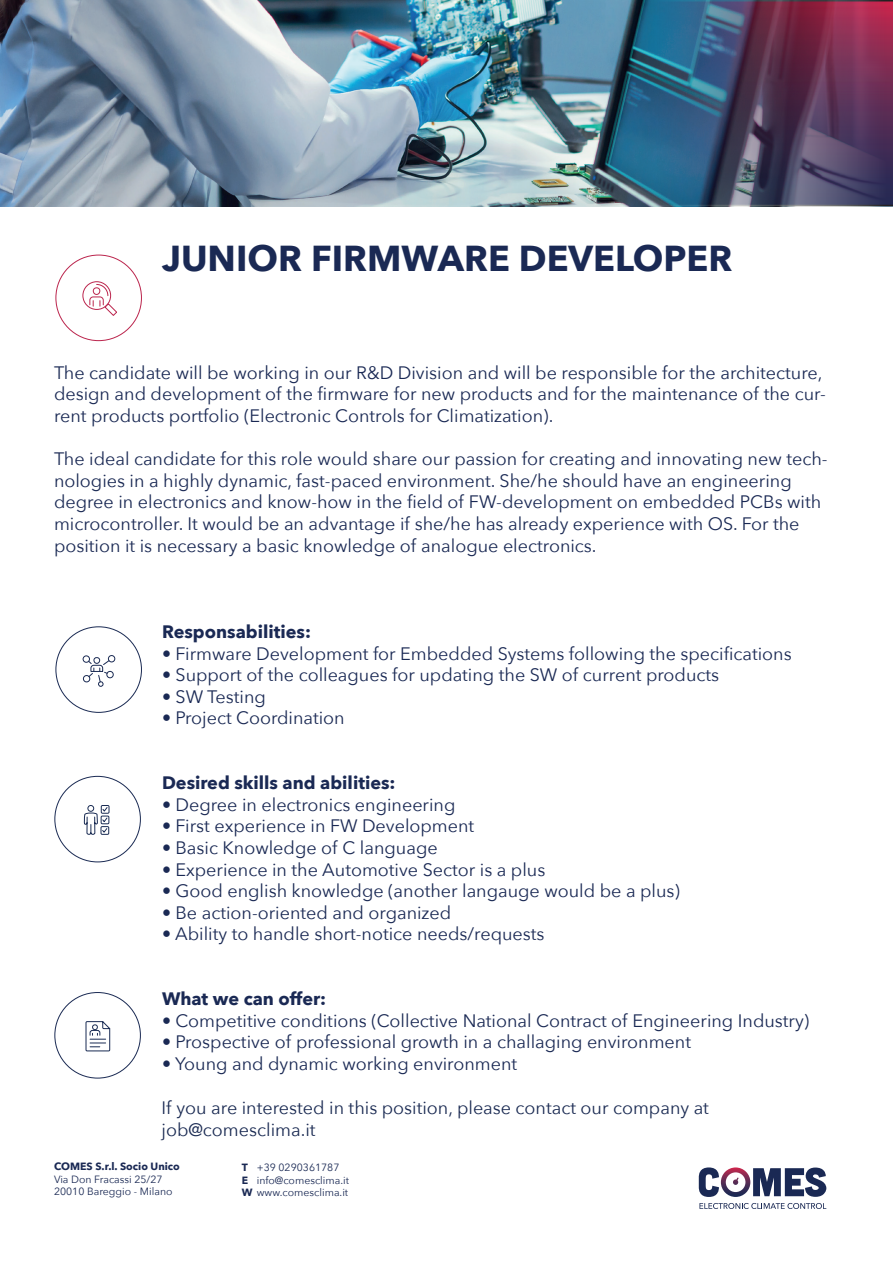
<style>
.page{position:relative;width:893px;height:1263px;background:#fff}
.page>*{position:absolute;margin:0;border:0;box-sizing:border-box;transform-origin:0 0}
.t1{font:700 36px "Avenir Next";color:#1a2954}
.t2{font:18px/21.6px "Avenir Next";color:#1a2954}
.t3{font:18px/21.6px "Avenir Next";color:#1b2b53}
.t4{font:700 18px "Avenir Next";color:#1a2954}
.t5{font:10.5px/12.6px "Avenir Next";color:#1a2954}
.t6{font:700 10.5px "Avenir Next";color:#1a2954}
.s1{font-weight:700}
</style>
<div class="page">
<svg style="left:699px;top:1203px;width:127px;height:6px"></svg>
<svg style="left:699px;top:1167px;width:127px;height:30px"></svg>
<img style="left:0;top:0;width:893px;height:206px">
<div style="left:108px;top:655px;width:7px;height:7px;border:1px solid #1a2a53;border-radius:50%"></div>
<div style="left:83px;top:655px;width:7px;height:8px;border:1px solid #1a2a53;border-radius:50%"></div>
<div style="left:106px;top:671px;width:8px;height:7px;border:1px solid #1a2a53;border-radius:50%"></div>
<svg style="left:83px;top:657px;width:27px;height:30px"></svg>
<svg style="left:83px;top:805px;width:27px;height:57px"></svg>
<div style="left:101px;top:826px;width:8px;height:9px;border:1px solid #192b53"></div>
<svg style="left:85px;top:1021px;width:26px;height:31px"></svg>
<div style="left:82px;top:281px;width:29px;height:29px;border:1px solid #bb254d;border-radius:50%"></div>
<svg style="left:89px;top:284px;width:28px;height:32px"></svg>
<h1 class="t1" style="left:162px;top:227px;width:572px">JUNIOR FIRMWARE DEVELOPER</h1>
<p class="t2" style="left:54px;top:361px;width:773px">The candidate will be working in our R&amp;D Division and will be responsible for the architecture, design and development of the firmware for new products and for the maintenance of the cur&shy;rent products portfolio (Electronic Controls for Climatization).</p>
<p class="t2" style="left:54px;top:447px;width:775px">The ideal candidate for this role would share our passion for creating and innovating new tech&shy;nologies in a highly dynamic, fast-paced environment. She/he should have an engineering degree in electronics and know-how in the field of FW-development on embedded PCBs with microcontroller. It would be an advantage if she/he has already experience with OS. For the position it is necessary a basic knowledge of analogue electronics.</p>
<p class="t4" style="left:162px;top:616px;width:151px">Responsabilities:</p>
<p class="t2" style="left:162px;top:642px;width:631px">• Firmware Development for Embedded Systems following the specifications</p>
<p class="t2" style="left:162px;top:663px;width:559px">• Support of the colleagues for updating the SW of current products</p>
<p class="t2" style="left:162px;top:685px;width:105px">• SW Testing</p>
<p class="t2" style="left:162px;top:706px;width:184px">• Project Coordination</p>
<p class="t4" style="left:162px;top:767px;width:235px">Desired skills and abilities:</p>
<p class="t2" style="left:162px;top:793px;width:295px">• Degree in electronics engineering</p>
<p class="t2" style="left:162px;top:814px;width:314px">• First experience in FW Development</p>
<p class="t2" style="left:162px;top:836px;width:277px">• Basic Knowledge of C language</p>
<p class="t2" style="left:162px;top:858px;width:385px">• Experience in the Automotive Sector is a plus</p>
<p class="t2" style="left:162px;top:879px;width:519px">• Good english knowledge (another langauge would be a plus)</p>
<p class="t2" style="left:162px;top:901px;width:291px">• Be action-oriented and organized</p>
<p class="t2" style="left:162px;top:922px;width:384px">• Ability to handle short-notice needs/requests</p>
<p class="t4" style="left:162px;top:983px;width:166px">What we can offer:</p>
<p class="t2" style="left:162px;top:1009px;width:649px">• Competitive conditions (Collective National Contract of Engineering Industry)</p>
<p class="t2" style="left:162px;top:1030px;width:530px">• Prospective of professional growth in a challaging environment</p>
<p class="t2" style="left:162px;top:1052px;width:357px">• Young and dynamic working environment</p>
<p class="t3" style="left:162px;top:1096px;width:549px">If you are interested in this position, please contact our company at job@comesclima.it</p>
<p class="t6" style="left:54px;top:1157px;width:127px">COMES S.r.l. Socio Unico</p>
<p class="t5" style="left:54px;top:1172px;width:120px">Via Don Fracassi 25/27<br>20010 Bareggio - Milano</p>
<p class="t5" style="left:242px;top:1161px;width:109px"><span class="s1">T</span> +39 0290361787<br><span class="s1">E</span> info@comesclima.it<br><span class="s1">W</span> www.comesclima.it</p>
</div>
